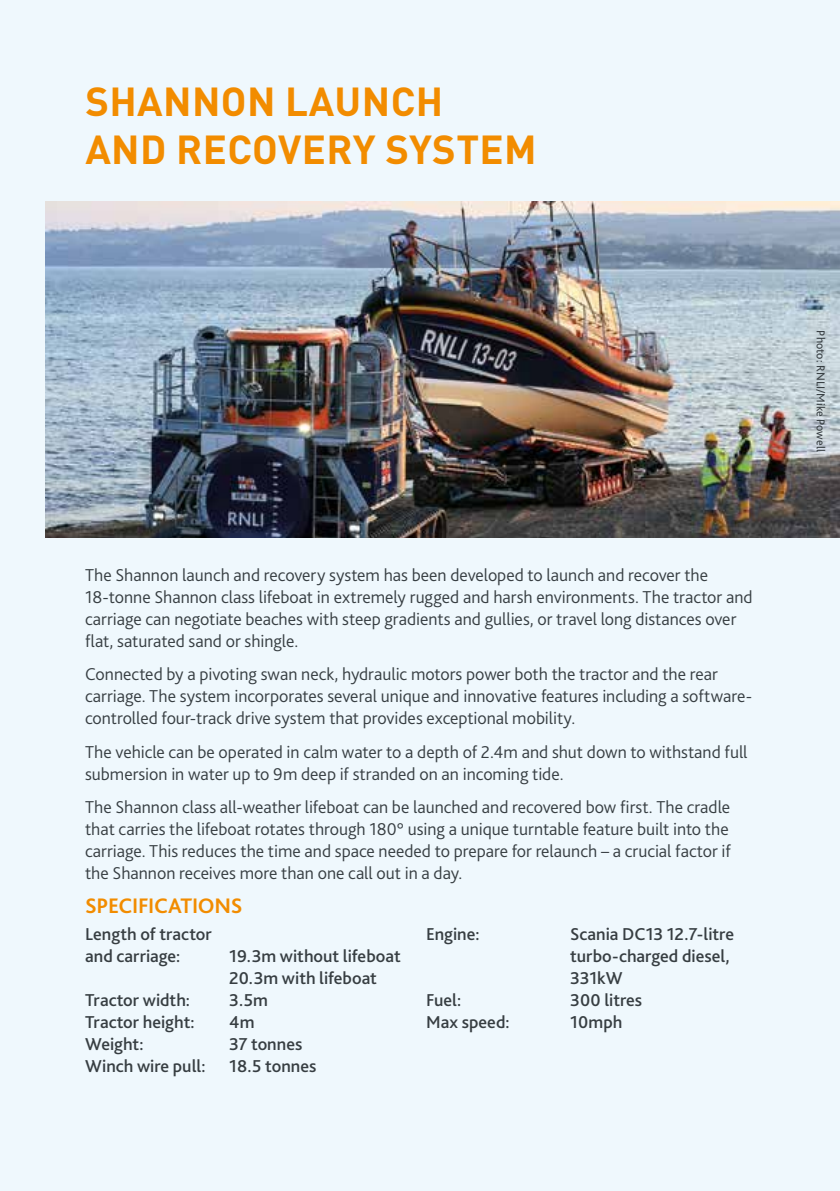
<style>
.page{position:relative;width:840px;height:1191px;background:#fff}
.page>*{position:absolute;margin:0;border:0;box-sizing:border-box;transform-origin:0 0}
.t1{font:700 40px/48px "DINOT";letter-spacing:.01em;color:#f28c00}
.t2{font:700 22px "Bliss 2";letter-spacing:-.01em;color:#f28c00}
.t3{font:300 18px/22px "Bliss 2";color:#373e42}
.t4{font:500 18px/22px "Bliss 2";color:#373e42}
.t5{font:12px "Bliss 2";color:#373e42}
</style>
<div class="page">
<div style="left:0;top:0;width:839px;height:1191px;background:#eff8fd"></div>
<img style="left:45px;top:201px;width:794px;height:337px">
<h1 class="t1" style="left:85px;top:76px;width:452px">SHANNON LAUNCH<br>AND RECOVERY SYSTEM</h1>
<p class="t3" style="left:85px;top:564px;width:668px">The Shannon launch and recovery system has been developed to launch and recover the 18-tonne Shannon class lifeboat in extremely rugged and harsh environments. The tractor and carriage can negotiate beaches with steep gradients and gullies, or travel long distances over flat, saturated sand or shingle.</p>
<p class="t3" style="left:85px;top:663px;width:668px">Connected by a pivoting swan neck, hydraulic motors power both the tractor and the rear carriage. The system incorporates several unique and innovative features including a software&shy;controlled four-track drive system that provides exceptional mobility.</p>
<p class="t3" style="left:85px;top:740px;width:663px">The vehicle can be operated in calm water to a depth of 2.4m and shut down to withstand full submersion in water up to 9m deep if stranded on an incoming tide.</p>
<p class="t3" style="left:85px;top:796px;width:647px;text-align:justify">The Shannon class all-weather lifeboat can be launched and recovered bow first. The cradle that carries the lifeboat rotates through 180° using a unique turntable feature built into the carriage. This reduces the time and space needed to prepare for relaunch – a crucial factor if the Shannon receives more than one call out in a day.</p>
<p class="t2" style="left:85px;top:891px;width:159px">SPECIFICATIONS</p>
<p class="t4" style="left:85px;top:923px;width:128px">Length of tractor and carriage:</p>
<p class="t4" style="left:426px;top:923px;width:55px">Engine:</p>
<p class="t4" style="left:570px;top:923px;width:165px">Scania DC13 12.7-litre turbo-charged diesel,<br>331kW</p>
<p class="t4" style="left:426px;top:989px;width:37px">Fuel:</p>
<p class="t4" style="left:570px;top:989px;width:74px">300 litres</p>
<p class="t4" style="left:426px;top:1011px;width:85px">Max speed:</p>
<p class="t4" style="left:570px;top:1011px;width:54px">10mph</p>
<p class="t4" style="left:229px;top:945px;width:173px">19.3m without lifeboat<br>20.3m with lifeboat</p>
<p class="t4" style="left:85px;top:989px;width:106px">Tractor width:</p>
<p class="t4" style="left:229px;top:989px;width:40px">3.5m</p>
<p class="t4" style="left:85px;top:1011px;width:111px">Tractor height:</p>
<p class="t4" style="left:229px;top:1011px;width:27px">4m</p>
<p class="t4" style="left:85px;top:1033px;width:60px">Weight:</p>
<p class="t4" style="left:229px;top:1033px;width:75px">37 tonnes</p>
<p class="t4" style="left:85px;top:1055px;width:122px">Winch wire pull:</p>
<p class="t4" style="left:229px;top:1055px;width:89px">18.5 tonnes</p>
<p class="t5" style="left:828px;top:330px;width:123px;rotate:90deg">Photo: RNLI/Mike Powell</p>
</div>
